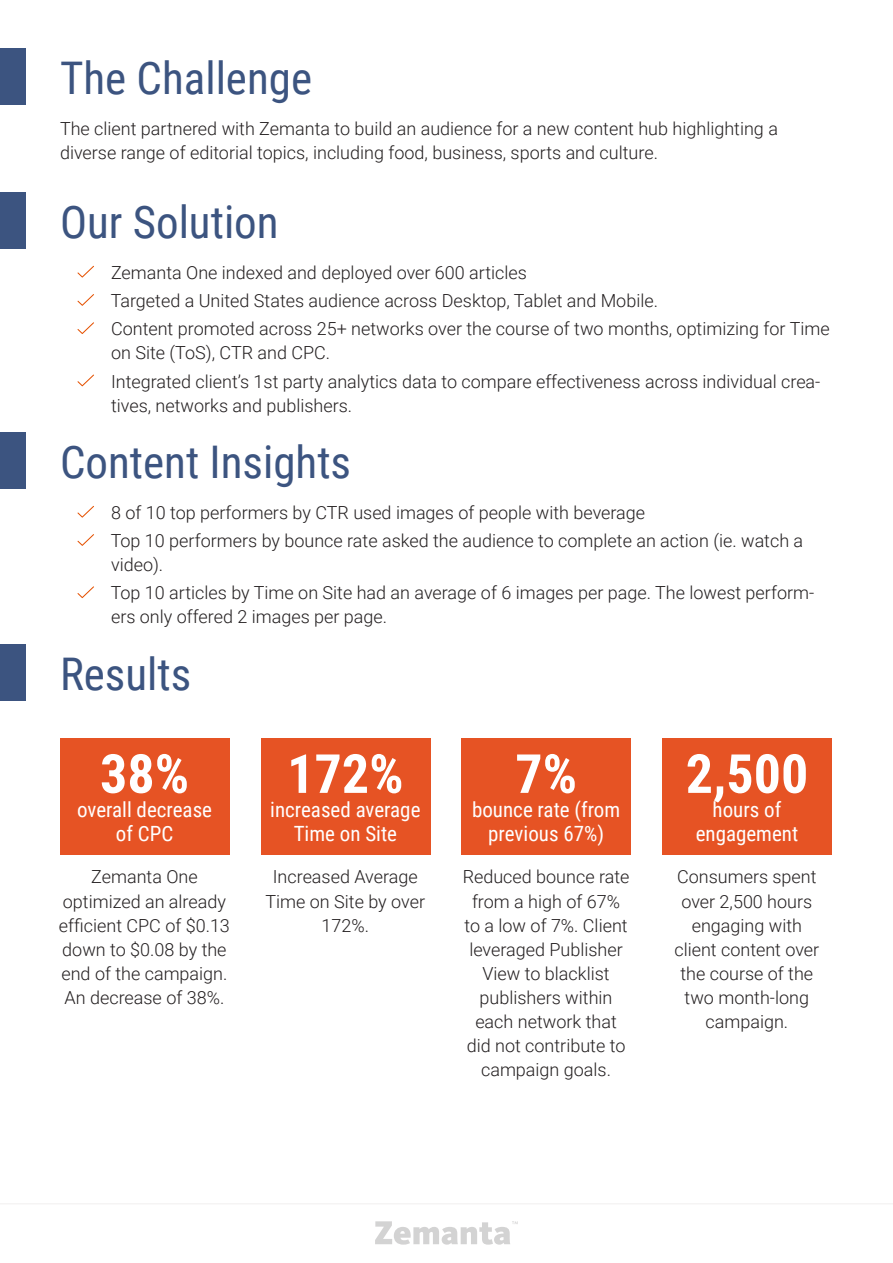
<style>
.page{position:relative;width:893px;height:1263px;background:#fff}
.page>*{position:absolute;margin:0;border:0;box-sizing:border-box;transform-origin:0 0}
.Section_Title{font:700 54px "Roboto Condensed";color:#fff}
.Section_Title-2{font:45px "Roboto Condensed";color:#3c5480}
.Section_Title-3{font:21px/24px "Roboto Condensed";color:#fff;text-align:center}
.Bullets{font:300 18px/24px "Roboto";color:#231f20}
</style>
<div class="page">
<div style="left:0;top:49px;width:25px;height:56px;background:#3c5480"></div>
<div style="left:0;top:193px;width:25px;height:56px;background:#3c5480"></div>
<div style="left:0;top:433px;width:25px;height:56px;background:#3c5480"></div>
<div style="left:0;top:645px;width:25px;height:56px;background:#3c5480"></div>
<svg style="left:78px;top:266px;width:16px;height:12px"></svg>
<svg style="left:78px;top:294px;width:16px;height:12px"></svg>
<svg style="left:78px;top:322px;width:16px;height:12px"></svg>
<svg style="left:78px;top:375px;width:16px;height:11px"></svg>
<svg style="left:78px;top:506px;width:16px;height:12px"></svg>
<svg style="left:78px;top:534px;width:16px;height:12px"></svg>
<svg style="left:78px;top:586px;width:16px;height:12px"></svg>
<div style="left:60px;top:738px;width:169px;height:117px;background:#e65324"></div>
<div style="left:462px;top:738px;width:169px;height:117px;background:#e65324"></div>
<div style="left:261px;top:738px;width:169px;height:117px;background:#e65324"></div>
<div style="left:662px;top:738px;width:170px;height:117px;background:#e65324"></div>
<svg style="left:375px;top:1221px;width:143px;height:24px"></svg>
<hr style="left:0;top:1203px;width:893px;height:1px;background:#cdc9c8">
<p class="Section_Title-2" style="left:60px;top:46px;width:254px">The Challenge</p>
<p class="Bullets" style="left:60px;top:116px;width:719px">The client partnered with Zemanta to build an audience for a new content hub highlighting a diverse range of editorial topics, including food, business, sports and culture.</p>
<p class="Section_Title-2" style="left:60px;top:190px;width:220px">Our Solution</p>
<p class="Bullets" style="left:111px;top:260px;width:417px">Zemanta One indexed and deployed over 600 articles</p>
<p class="Bullets" style="left:111px;top:288px;width:549px">Targeted a United States audience across Desktop, Tablet and Mobile.</p>
<p class="Bullets" style="left:111px;top:316px;width:720px">Content promoted across 25+ networks over the course of two months, optimizing for Time on Site (ToS), CTR and CPC.</p>
<p class="Bullets" style="left:111px;top:368px;width:711px">Integrated client’s 1st party analytics data to compare effectiveness across individual crea&shy;tives, networks and publishers.</p>
<p class="Section_Title-2" style="left:60px;top:430px;width:293px">Content Insights</p>
<p class="Bullets" style="left:111px;top:500px;width:536px">8 of 10 top performers by CTR used images of people with beverage</p>
<p class="Bullets" style="left:111px;top:528px;width:694px">Top 10 performers by bounce rate asked the audience to complete an action (ie. watch a video).</p>
<p class="Bullets" style="left:111px;top:580px;width:705px">Top 10 articles by Time on Site had an average of 6 images per page. The lowest perform&shy;ers only offered 2 images per page.</p>
<p class="Section_Title-2" style="left:60px;top:642px;width:133px">Results</p>
<p class="Section_Title" style="left:100px;top:736px;width:91px">38%</p>
<p class="Section_Title-3" style="left:77px;top:797px;width:136px">overall decrease of CPC</p>
<p class="Section_Title" style="left:287px;top:736px;width:118px">172%</p>
<p class="Section_Title-3" style="left:270px;top:797px;width:152px">increased average<br>Time on Site</p>
<p class="Section_Title" style="left:515px;top:736px;width:63px">7%</p>
<p class="Section_Title-3" style="left:472px;top:797px;width:150px">bounce rate (from previous 67%)</p>
<p class="Section_Title" style="left:686px;top:736px;width:124px">2,500</p>
<p class="Section_Title-3" style="left:696px;top:797px;width:104px">hours of engagement</p>
<p class="Bullets" style="left:59px;top:864px;width:173px;text-align:center">Zemanta One optimized an already efficient CPC of $0.13 down to $0.08 by the end of the campaign.<br>An decrease of 38%.</p>
<p class="Bullets" style="left:463px;top:864px;width:168px;text-align:center">Reduced bounce rate from a high of 67% to a low of 7%. Client leveraged Publisher<br>View to blacklist publishers within each network that did not contribute to campaign goals.</p>
<p class="Bullets" style="left:265px;top:864px;width:161px;text-align:center">Increased Average<br>Time on Site by over<br>172%.</p>
<p class="Bullets" style="left:674px;top:864px;width:146px;text-align:center">Consumers spent over 2,500 hours engaging with client content over the course of the two month-long campaign.</p>
</div>
